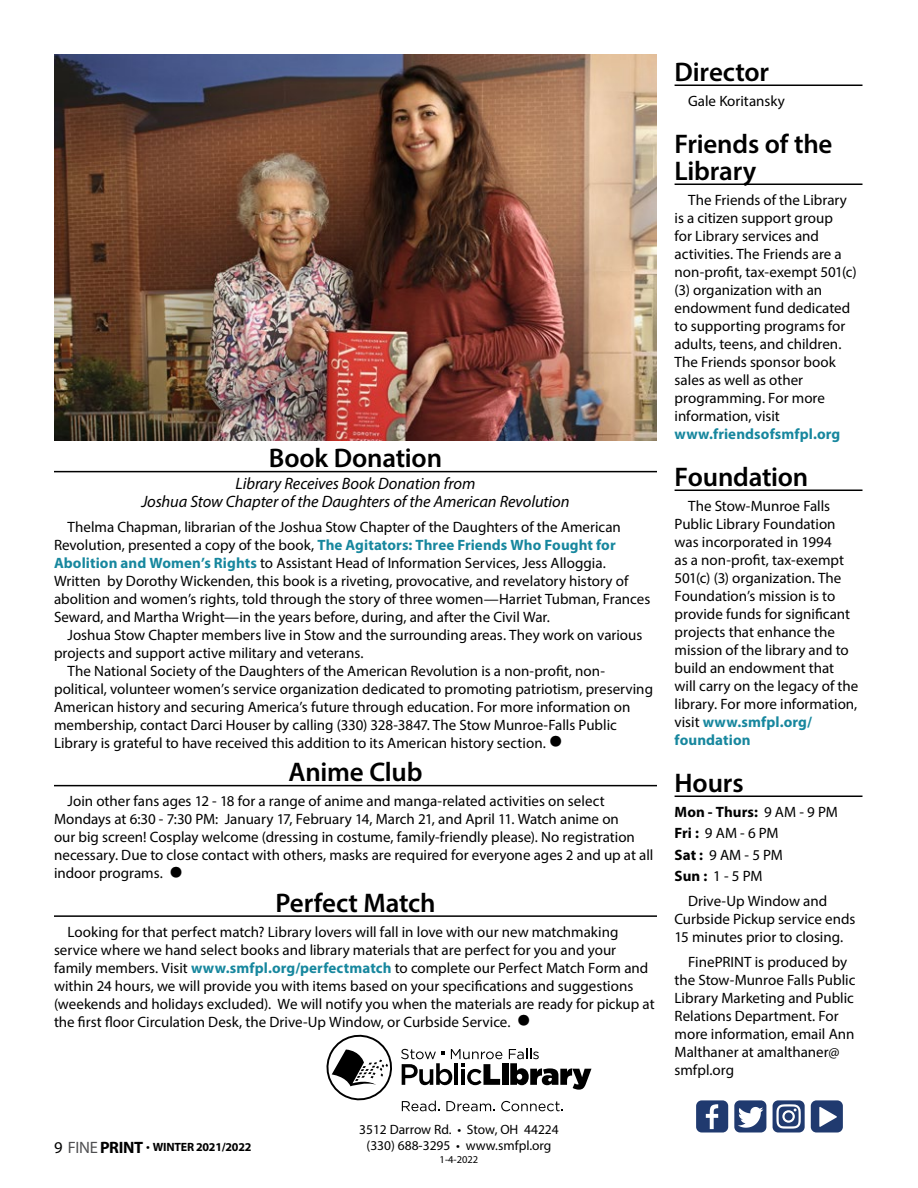
<style>
.page{position:relative;width:918px;height:1188px;background:#fff}
.page>*{position:absolute;margin:0;border:0;box-sizing:border-box;transform-origin:0 0}
.t1{font:700 41.55px "Myriad Pro";color:#000}
.t2{font:600 27px/27px "Myriad Pro";letter-spacing:-.01em;color:#000}
.t3{font:italic 16.5px/18px "Myriad Pro";letter-spacing:-.005em;color:#000;text-align:center}
.t4{font:15px/18px "Myriad Pro";color:#000}
.t5{font:700 15px "Myriad Pro";letter-spacing:.005em;color:#17879e}
.t6{font:13.5px/16.5px "Myriad Pro";color:#000;text-align:center}
.t7{font:700 12px "Myriad Pro";letter-spacing:-.02em;color:#000}
.t8{font:10.5px "Myriad Pro";color:#000}
.s1{font-weight:700;color:#17879e}
.s2{font-weight:400;font-size:16.5px}
.s3{font-weight:400;font-size:16.5px;color:#4f4f51}
.s4{font-size:16.5px}
.s5{font-weight:400;font-size:13.5px}
.s6{font-weight:700}
</style>
<div class="page">
<div style="left:773px;top:1100px;width:32px;height:32px;background:#203a6f;border-radius:6px"></div>
<svg style="left:776px;top:1104px;width:25px;height:25px"></svg>
<div style="left:696px;top:1100px;width:32px;height:32px;background:#203a6f;border-radius:6px"></div>
<svg style="left:706px;top:1104px;width:12px;height:25px"></svg>
<div style="left:734px;top:1100px;width:32px;height:32px;background:#203a6f;border-radius:6px"></div>
<svg style="left:738px;top:1107px;width:25px;height:21px"></svg>
<div style="left:811px;top:1100px;width:32px;height:32px;background:#203a6f;border-radius:6px"></div>
<svg style="left:819px;top:1107px;width:18px;height:20px"></svg>
<hr style="left:675px;top:85px;width:187px;height:1px;background:#000">
<hr style="left:675px;top:184px;width:187px;height:1px;background:#000">
<hr style="left:675px;top:490px;width:187px;height:1px;background:#000">
<hr style="left:675px;top:796px;width:187px;height:1px;background:#000">
<hr style="left:54px;top:471px;width:603px;height:1px;background:#000">
<hr style="left:54px;top:785px;width:603px;height:1px;background:#000">
<hr style="left:54px;top:915px;width:603px;height:2px;background:#000">
<img style="left:54px;top:54px;width:603px;height:387px">
<svg style="left:327px;top:1035px;width:264px;height:76px"></svg>
<h2 class="t2" style="left:269px;top:444px;width:175px">Book Donation</h2>
<p class="t3" style="left:141px;top:474px;width:430px">Library Receives Book Donation from<br>Joshua Stow Chapter of the Daughters of the American Revolution</p>
<p class="t4" style="left:54px;top:517px;width:598px;text-indent:14px">Thelma Chapman, librarian of the Joshua Stow Chapter of the Daughters of the American Revolution, presented a copy of the book, <span class="s1">The Agitators: Three Friends Who Fought for Abolition and Women’s Rights</span> to Assistant Head of Information Services, Jess Alloggia.<br>Written by Dorothy Wickenden, this book is a riveting, provocative, and revelatory history of abolition and women’s rights, told through the story of three women—Harriet Tubman, Frances Seward, and Martha Wright—in the years before, during, and after the Civil War.</p>
<p class="t4" style="left:68px;top:625px;width:576px">Joshua Stow Chapter members live in Stow and the surrounding areas. They work on various</p>
<p class="t4" style="left:54px;top:643px;width:311px">projects and support active military and veterans.</p>
<p class="t4" style="left:68px;top:661px;width:539px">The National Society of the Daughters of the American Revolution is a non-profit, non-</p>
<p class="t4" style="left:54px;top:679px;width:601px">political, volunteer women’s service organization dedicated to promoting patriotism, preserving</p>
<p class="t4" style="left:54px;top:697px;width:578px">American history and securing America’s future through education. For more information on</p>
<p class="t4" style="left:54px;top:715px;width:564px">membership, contact Darci Houser by calling (330) 328-3847. The Stow Munroe-Falls Public</p>
<p class="t4" style="left:54px;top:733px;width:493px">Library is grateful to have received this addition to its American history section.</p>
<h1 class="t1" style="left:549px;top:711px;width:16px">•</h1>
<h2 class="t2" style="left:288px;top:758px;width:136px">Anime Club</h2>
<p class="t4" style="left:54px;top:792px;width:601px;text-indent:14px">Join other fans ages 12 - 18 for a range of anime and manga-related activities on select Mondays at 6:30 - 7:30 PM: January 17, February 14, March 21, and April 11. Watch anime on<br>our big screen! Cosplay welcome (dressing in costume, family-friendly please). No registration necessary. Due to close contact with others, masks are required for everyone ages 2 and up at all indoor programs.</p>
<h1 class="t1" style="left:169px;top:842px;width:16px">•</h1>
<h2 class="t2" style="left:275px;top:889px;width:162px">Perfect Match</h2>
<p class="t4" style="left:54px;top:922px;width:602px;text-indent:14px">Looking for that perfect match? Library lovers will fall in love with our new matchmaking service where we hand select books and library materials that are perfect for you and your family members. Visit <span class="s1">www.smfpl.org/perfectmatch</span> to complete our Perfect Match Form and within 24 hours, we will provide you with items based on your specifications and suggestions (weekends and holidays excluded). We will notify you when the materials are ready for pickup at the first floor Circulation Desk, the Drive-Up Window, or Curbside Service.</p>
<h1 class="t1" style="left:517px;top:990px;width:16px">•</h1>
<p class="t7" style="left:54px;top:1140px;width:199px"><span class="s2">9</span> <span class="s3">FINE</span><span class="s4">PRINT</span> <span class="s5">•</span> WINTER 2021/2022</p>
<p class="t6" style="left:359px;top:1121px;width:201px">3512 Darrow Rd. • Stow, OH 44224 (330) 688-3295 • www.smfpl.org</p>
<p class="t8" style="left:440px;top:1153px;width:40px">1-4-2022</p>
<h2 class="t2" style="left:675px;top:58px;width:96px">Director</h2>
<p class="t4" style="left:688px;top:91px;width:98px">Gale Koritansky</p>
<h2 class="t2" style="left:675px;top:130px;width:159px">Friends of the<br>Library</h2>
<p class="t4" style="left:675px;top:190px;width:184px;text-indent:14px">The Friends of the Library is a citizen support group<br>for Library services and activities. The Friends are a non-profit, tax-exempt 501(c) (3) organization with an endowment fund dedicated to supporting programs for adults, teens, and children.<br>The Friends sponsor book sales as well as other programming. For more information, visit</p>
<p class="t5" style="left:675px;top:424px;width:167px">www.friendsofsmfpl.org</p>
<h2 class="t2" style="left:675px;top:463px;width:135px">Foundation</h2>
<p class="t4" style="left:675px;top:496px;width:185px;text-indent:14px">The Stow-Munroe Falls<br>Public Library Foundation was incorporated in 1994<br>as a non-profit, tax-exempt<br>501(c) (3) organization. The<br>Foundation’s mission is to provide funds for significant projects that enhance the mission of the library and to build an endowment that will carry on the legacy of the library. For more information, visit <span class="s1">www.smfpl.org/ foundation</span></p>
<h2 class="t2" style="left:675px;top:769px;width:71px">Hours</h2>
<p class="t4" style="left:675px;top:801px;width:165px;line-height:21.5px"><span class="s6">Mon - Thurs:</span> 9 AM - 9 PM<br><span class="s6">Fri :</span> 9 AM - 6 PM<br><span class="s6">Sat :</span> 9 AM - 5 PM<br><span class="s6">Sun :</span> 1 - 5 PM</p>
<p class="t4" style="left:675px;top:892px;width:182px;text-indent:14px">Drive-Up Window and<br>Curbside Pickup service ends<br>15 minutes prior to closing.</p>
<p class="t4" style="left:675px;top:953px;width:182px;text-indent:14px">FinePRINT is produced by the Stow-Munroe Falls Public<br>Library Marketing and Public<br>Relations Department. For more information, email Ann<br>Malthaner at amalthaner@ smfpl.org</p>
</div>
